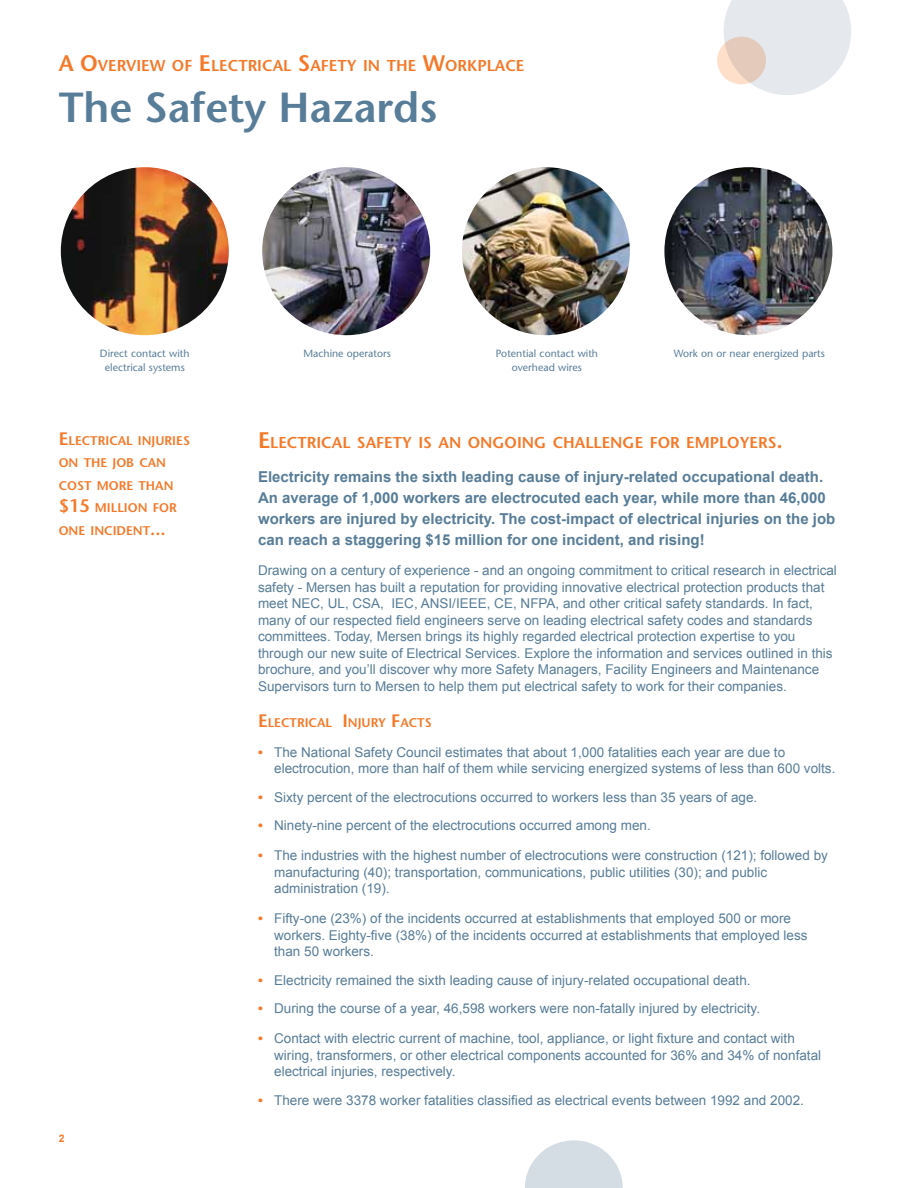
<style>
.page{position:relative;width:918px;height:1188px;background:#fff}
.page>*{position:absolute;margin:0;border:0;box-sizing:border-box;transform-origin:0 0}
.t1{font:600 42px "Stone Sans Std";color:#587d98}
.t2{font:600 15.75px "Stone Sans Std";color:#f47929}
.t3{font:700 15px/21px "Arial";color:#587d98}
.t4{font:13.5px/16.5px "Arial";color:#587d98}
.t5{font:600 12.6px/22.5px "Stone Sans Std";color:#f47929}
.t6{font:10.5px/13.5px "Stone Sans";color:#587d98;text-align:center}
.t7{font:700 10.5px "Arial";color:#f47929}
.s1{font-size:22.5px}
.s2{font-size:18px}
.s3{font-weight:700;color:#f47929}
</style>
<div class="page">
<svg style="left:724px;top:0;width:127px;height:95px;background:#e8ebef"></svg>
<img style="left:61px;top:167px;width:168px;height:168px;border-radius:84px">
<img style="left:262px;top:167px;width:168px;height:168px;border-radius:84px">
<img style="left:462px;top:167px;width:168px;height:168px;border-radius:84px">
<img style="left:664px;top:167px;width:168px;height:168px;border-radius:84px">
<svg style="left:525px;top:1140px;width:98px;height:48px"></svg>
<svg style="left:717px;top:37px;width:49px;height:47px;background:#ead0bf"></svg>
<p class="t2" style="left:59px;top:56px;width:467px"><span class="s1">A O</span>VERVIEW OF <span class="s1">E</span> LECTRICAL <span class="s1">S</span>AFETY IN THE <span class="s1">W</span>ORKPLACE</p>
<h1 class="t1" style="left:59px;top:82px;width:380px">The Safety Hazards</h1>
<p class="t6" style="left:100px;top:347px;width:91px">Direct contact with electrical systems</p>
<p class="t6" style="left:304px;top:347px;width:89px">Machine operators</p>
<p class="t6" style="left:496px;top:347px;width:104px">Potential contact with overhead wires</p>
<p class="t6" style="left:674px;top:347px;width:153px">Work on or near energized parts</p>
<p class="t5" style="left:59px;top:429px;width:131px"><span class="s2">E</span> LECTRICAL INJURIES<br>ON THE JOB CAN<br>COST MORE THAN <span class="s2">$15</span> MILLION FOR<br>ONE INCIDENT<span class="s2">...</span></p>
<p class="t2" style="left:258px;top:433px;width:527px"><span class="s1">E</span>LECTRICAL SAFETY IS AN ONGOING CHALLENGE FOR EMPLOYERS<span class="s1">.</span></p>
<p class="t3" style="left:258px;top:467px;width:579px">Electricity remains the sixth leading cause of injury-related occupational death.<br>An average of 1,000 workers are electrocuted each year, while more than 46,000 workers are injured by electricity. The cost-impact of electrical injuries on the job can reach a staggering $15 million for one incident, and rising!</p>
<p class="t4" style="left:258px;top:563px;width:580px">Drawing on a century of experience - and an ongoing commitment to critical research in electrical safety - Mersen has built a reputation for providing innovative electrical protection products that meet NEC, UL, CSA, IEC, ANSI/IEEE, CE, NFPA, and other critical safety standards. In fact, many of our respected field engineers serve on leading electrical safety codes and standards committees. Today, Mersen brings its highly regarded electrical protection expertise to you through our new suite of Electrical Services. Explore the information and services outlined in this brochure, and you’ll discover why more Safety Managers, Facility Engineers and Maintenance Supervisors turn to Mersen to help them put electrical safety to work for their companies.</p>
<p class="t5" style="left:258px;top:711px;width:174px"><span class="s2">E</span> LECTRICAL <span class="s2">I</span> NJURY <span class="s2">F</span>ACTS</p>
<p class="t4" style="left:274px;top:744px;width:563px;text-indent:-16px"><span class="s3">•</span> The National Safety Council estimates that about 1,000 fatalities each year are due to electrocution, more than half of them while servicing energized systems of less than 600 volts.</p>
<p class="t4" style="left:258px;top:789px;width:501px"><span class="s3">•</span> Sixty percent of the electrocutions occurred to workers less than 35 years of age.</p>
<p class="t4" style="left:258px;top:818px;width:394px"><span class="s3">•</span> Ninety-nine percent of the electrocutions occurred among men.</p>
<p class="t4" style="left:274px;top:848px;width:555px;text-indent:-16px"><span class="s3">•</span> The industries with the highest number of electrocutions were construction (121); followed by manufacturing (40); transportation, communications, public utilities (30); and public administration (19).</p>
<p class="t4" style="left:274px;top:911px;width:535px;text-indent:-16px"><span class="s3">•</span> Fifty-one (23%) of the incidents occurred at establishments that employed 500 or more workers. Eighty-five (38%) of the incidents occurred at establishments that employed less than 50 workers.</p>
<p class="t4" style="left:258px;top:972px;width:494px"><span class="s3">•</span> Electricity remained the sixth leading cause of injury-related occupational death.</p>
<p class="t4" style="left:258px;top:1001px;width:504px"><span class="s3">•</span> During the course of a year, 46,598 workers were non-fatally injured by electricity.</p>
<p class="t4" style="left:274px;top:1031px;width:548px;text-indent:-16px"><span class="s3">•</span> Contact with electric current of machine, tool, appliance, or light fixture and contact with wiring, transformers, or other electrical components accounted for 36% and 34% of nonfatal electrical injuries, respectively.</p>
<p class="t4" style="left:258px;top:1092px;width:547px"><span class="s3">•</span> There were 3378 worker fatalities classified as electrical events between 1992 and 2002.</p>
<p class="t7" style="left:59px;top:1131px;width:7px">2</p>
</div>
